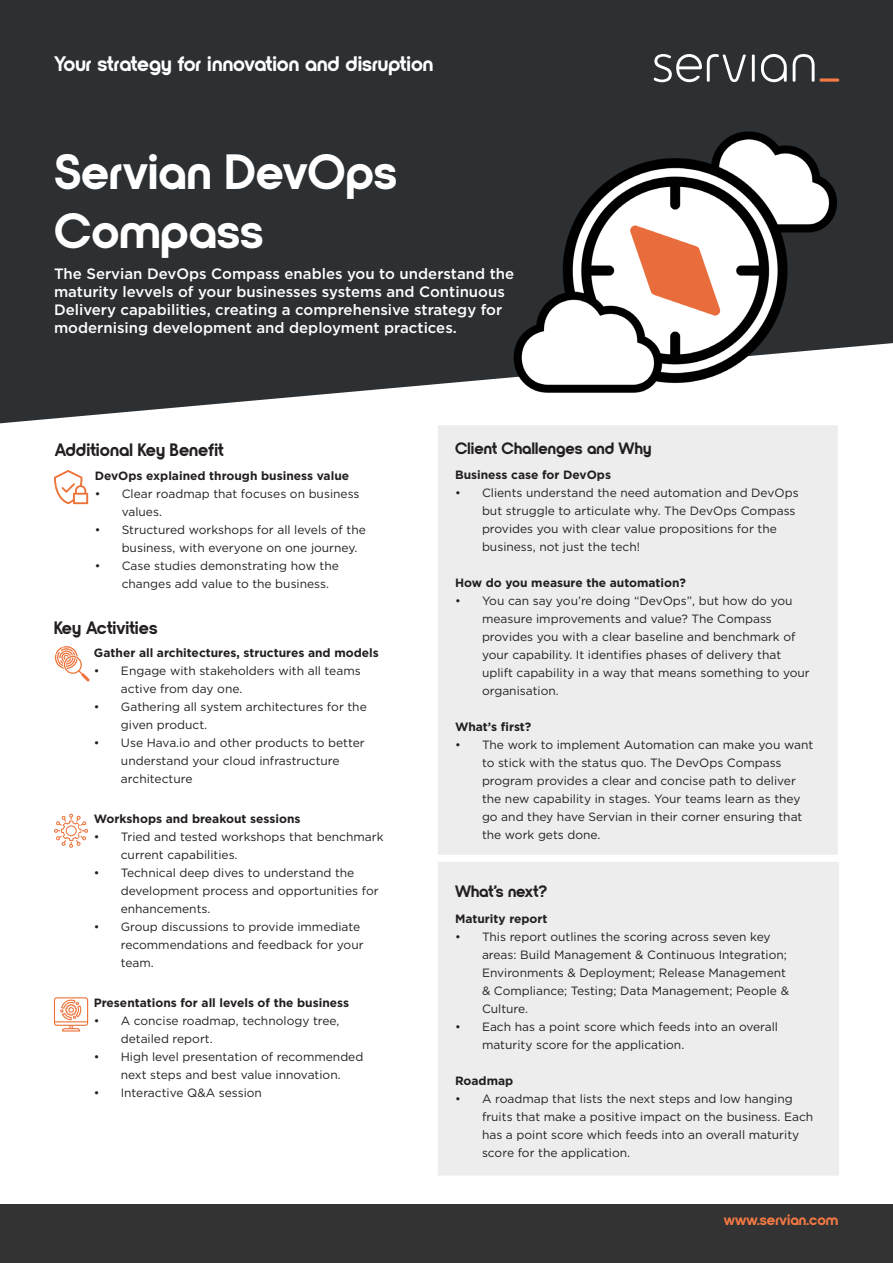
<style>
.page{position:relative;width:893px;height:1263px;background:#fff}
.page>*{position:absolute;margin:0;border:0;box-sizing:border-box;transform-origin:0 0}
.t1{font:700 49.5px/59.4px "Nordique Pro";color:#fff}
.t2{font:700 21px "Nordique Pro";color:#fff}
.t3{font:700 18px "Nordique Pro";color:#231f20}
.t4{font:700 16.5px "Nordique Pro";color:#231f20}
.t5{font:500 15px/18px "Gotham";color:#fff}
.t6{font:700 15px "Nordique Pro";color:#f47943}
.t7{font:12px/18px "Gotham";color:#231f20}
.t8{font:700 12px "Gotham";color:#231f20}
</style>
<div class="page">
<svg style="left:0;top:0;width:893px;height:423px;background:#3c3f42"></svg>
<div style="left:438px;top:425px;width:400px;height:430px;background:#ededed"></div>
<div style="left:0;top:1204px;width:893px;height:59px;background:#333"></div>
<svg style="left:54px;top:814px;width:34px;height:34px"></svg>
<svg style="left:55px;top:646px;width:35px;height:35px"></svg>
<svg style="left:54px;top:470px;width:34px;height:34px"></svg>
<div style="left:438px;top:862px;width:401px;height:313px;background:#ededed"></div>
<hr style="left:752px;top:55px;width:3px;height:27px;background:#fff">
<svg style="left:793px;top:54px;width:22px;height:28px"></svg>
<svg style="left:653px;top:54px;width:93px;height:28px"></svg>
<svg style="left:761px;top:54px;width:26px;height:28px"></svg>
<svg style="left:820px;top:78px;width:19px;height:4px"></svg>
<svg style="left:54px;top:997px;width:34px;height:34px"></svg>
<img style="left:507px;top:118px;width:331px;height:287px">
<p class="t2" style="left:54px;top:51px;width:381px">Your strategy for innovation and disruption</p>
<p class="t1" style="left:54px;top:142px;width:345px">Servian DevOps<br>Compass</p>
<p class="t5" style="left:54px;top:265px;width:462px">The Servian DevOps Compass enables you to understand the maturity levvels of your businesses systems and Continuous Delivery capabilities, creating a comprehensive strategy for modernising development and deployment practices.</p>
<p class="t3" style="left:55px;top:439px;width:170px">Additional Key Benefit</p>
<p class="t4" style="left:455px;top:439px;width:198px">Client Challenges and Why</p>
<p class="t8" style="left:95px;top:467px;width:256px">DevOps explained through business value</p>
<p class="t7" style="left:122px;top:484px;width:239px;text-indent:-27px">• Clear roadmap that focuses on business values.</p>
<p class="t7" style="left:122px;top:520px;width:246px;text-indent:-27px">• Structured workshops for all levels of the business, with everyone on one journey.</p>
<p class="t7" style="left:122px;top:556px;width:219px;text-indent:-27px">• Case studies demonstrating how the changes add value to the business.</p>
<p class="t8" style="left:455px;top:467px;width:158px">Business case for DevOps</p>
<p class="t7" style="left:482px;top:483px;width:318px;text-indent:-27px">• Clients understand the need automation and DevOps but struggle to articulate why. The DevOps Compass provides you with clear value propositions for the business, not just the tech!</p>
<p class="t8" style="left:455px;top:575px;width:232px">How do you measure the automation?</p>
<p class="t7" style="left:482px;top:591px;width:329px;text-indent:-27px">• You can say you’re doing “DevOps”, but how do you measure improvements and value? The Compass provides you with a clear baseline and benchmark of your capability. It identifies phases of delivery that uplift capability in a way that means something to your organisation.</p>
<p class="t8" style="left:455px;top:719px;width:78px">What’s first?</p>
<p class="t7" style="left:482px;top:735px;width:333px;text-indent:-27px">• The work to implement Automation can make you want to stick with the status quo. The DevOps Compass program provides a clear and concise path to deliver the new capability in stages. Your teams learn as they go and they have Servian in their corner ensuring that the work gets done.</p>
<p class="t3" style="left:54px;top:617px;width:105px">Key Activities</p>
<p class="t8" style="left:94px;top:644px;width:286px">Gather all architectures, structures and models</p>
<p class="t7" style="left:121px;top:661px;width:241px;text-indent:-27px">• Engage with stakeholders with all teams active from day one.</p>
<p class="t7" style="left:121px;top:697px;width:247px;text-indent:-27px">• Gathering all system architectures for the given product.</p>
<p class="t7" style="left:121px;top:733px;width:245px;text-indent:-27px">• Use Hava.io and other products to better understand your cloud infrastructure architecture</p>
<p class="t8" style="left:94px;top:811px;width:208px">Workshops and breakout sessions</p>
<p class="t7" style="left:121px;top:828px;width:264px;text-indent:-27px">• Tried and tested workshops that benchmark current capabilities.</p>
<p class="t7" style="left:121px;top:864px;width:259px;text-indent:-27px">• Technical deep dives to understand the development process and opportunities for enhancements.</p>
<p class="t7" style="left:121px;top:918px;width:244px;text-indent:-27px">• Group discussions to provide immediate recommendations and feedback for your team.</p>
<p class="t8" style="left:94px;top:995px;width:257px">Presentations for all levels of the business</p>
<p class="t7" style="left:121px;top:1011px;width:220px;text-indent:-27px">• A concise roadmap, technology tree, detailed report.</p>
<p class="t7" style="left:94px;top:1047px;width:271px;text-align:center">• High level presentation of recommended next steps and best value innovation.</p>
<p class="t7" style="left:94px;top:1083px;width:170px">• Interactive Q&amp;A session</p>
<p class="t4" style="left:455px;top:881px;width:94px">What’s next?</p>
<p class="t8" style="left:455px;top:910px;width:94px">Maturity report</p>
<p class="t7" style="left:482px;top:927px;width:308px;text-indent:-27px">• This report outlines the scoring across seven key areas: Build Management &amp; Continuous Integration; Environments &amp; Deployment; Release Management &amp; Compliance; Testing; Data Management; People &amp; Culture.</p>
<p class="t7" style="left:482px;top:1017px;width:297px;text-indent:-27px">• Each has a point score which feeds into an overall maturity score for the application.</p>
<p class="t8" style="left:455px;top:1072px;width:60px">Roadmap</p>
<p class="t7" style="left:482px;top:1089px;width:333px;text-indent:-27px">• A roadmap that lists the next steps and low hanging fruits that make a positive impact on the business. Each has a point score which feeds into an overall maturity score for the application.</p>
<p class="t6" style="left:724px;top:1211px;width:116px">www.servian.com</p>
</div>
